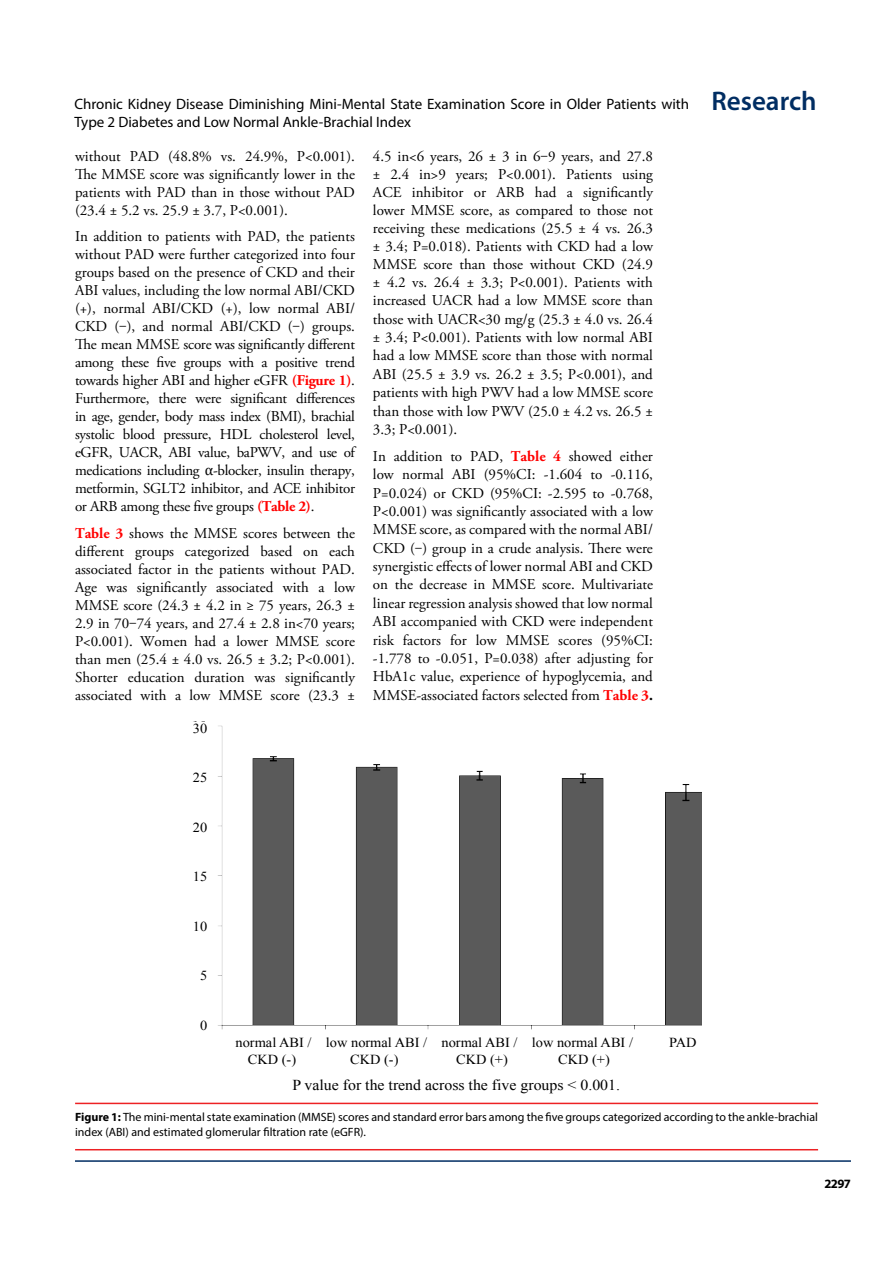
<style>
.page{position:relative;width:893px;height:1263px;background:#fff}
.page>*{position:absolute;margin:0;border:0;box-sizing:border-box;transform-origin:0 0}
.t1{font:15.15px "Times New Roman";color:#000;scale:1.05 1}
.t2{font:15px/18px "Adobe Garamond Pro";color:#000;text-align:justify}
.t3{font:15px/18px "Myriad Pro";color:#000}
.t4{font:13.8px "Times New Roman";color:#000;scale:1.05 1}
.t5{font:700 12.75px "Myriad Pro";color:#000}
.t6{font:12px/14.4px "Myriad Pro";color:#000}
.s1{font-weight:600;font-size:27px;color:#002d62}
.s2{font-weight:700;color:#f00}
.s3{font-family:"Cambria"}
.s4{font-weight:700}
</style>
<div class="page">
<hr style="left:75px;top:1160px;width:776px;height:2px;background:#002d62">
<hr style="left:75px;top:1103px;width:743px;height:1px;background:#ed2124">
<hr style="left:75px;top:1149px;width:743px;height:1px;background:#ed2124">
<img style="left:217px;top:725px;width:484px;height:305px">
<p class="t3" style="left:74px;top:94px;width:744px">Chronic Kidney Disease Diminishing Mini-Mental State Examination Score in Older Patients with <span class="s1">Research<br></span>Type 2 Diabetes and Low Normal Ankle-Brachial Index</p>
<p class="t2" style="left:75px;top:148px;width:281px">without PAD (48.8% vs. 24.9%, P&lt;0.001).<br>The MMSE score was significantly lower in the patients with PAD than in those without PAD (23.4 ± 5.2 vs. 25.9 ± 3.7, P&lt;0.001).</p>
<p class="t2" style="left:75px;top:228px;width:281px">In addition to patients with PAD, the patients without PAD were further categorized into four groups based on the presence of CKD and their ABI values, including the low normal ABI/CKD (+), normal ABI/CKD (+), low normal ABI/ CKD (‒), and normal ABI/CKD (‒) groups.<br>The mean MMSE score was significantly different among these five groups with a positive trend towards higher ABI and higher eGFR <span class="s2">(Figure 1)</span>.<br>Furthermore, there were significant differences in age, gender, body mass index (BMI), brachial systolic blood pressure, HDL cholesterol level, eGFR, UACR, ABI value, baPWV, and use of medications including <span class="s3">α</span>-blocker, insulin therapy, metformin, SGLT2 inhibitor, and ACE inhibitor or ARB among these five groups <span class="s2">(Table 2)</span>.</p>
<p class="t2" style="left:75px;top:525px;width:281px"><span class="s2">Table 3</span> shows the MMSE scores between the different groups categorized based on each associated factor in the patients without PAD.<br>Age was significantly associated with a low MMSE score (24.3 ± 4.2 in ≥ 75 years, 26.3 ± 2.9 in 70‒74 years, and 27.4 ± 2.8 in&lt;70 years; P&lt;0.001). Women had a lower MMSE score than men (25.4 ± 4.0 vs. 26.5 ± 3.2; P&lt;0.001).<br>Shorter education duration was significantly associated with a low MMSE score (23.3 ±</p>
<p class="t2" style="left:373px;top:148px;width:282px">4.5 in&lt;6 years, 26 ± 3 in 6‒9 years, and 27.8 ± 2.4 in&gt;9 years; P&lt;0.001). Patients using ACE inhibitor or ARB had a significantly lower MMSE score, as compared to those not receiving these medications (25.5 ± 4 vs. 26.3 ± 3.4; P=0.018). Patients with CKD had a low MMSE score than those without CKD (24.9 ± 4.2 vs. 26.4 ± 3.3; P&lt;0.001). Patients with increased UACR had a low MMSE score than those with UACR&lt;30 mg/g (25.3 ± 4.0 vs. 26.4 ± 3.4; P&lt;0.001). Patients with low normal ABI had a low MMSE score than those with normal ABI (25.5 ± 3.9 vs. 26.2 ± 3.5; P&lt;0.001), and patients with high PWV had a low MMSE score than those with low PWV (25.0 ± 4.2 vs. 26.5 ± 3.3; P&lt;0.001).</p>
<p class="t2" style="left:373px;top:447px;width:281px">In addition to PAD, <span class="s2">Table 4</span> showed either low normal ABI (95%CI: -1.604 to -0.116, P=0.024) or CKD (95%CI: -2.595 to -0.768, P&lt;0.001) was significantly associated with a low MMSE score, as compared with the normal ABI/ CKD (‒) group in a crude analysis. There were synergistic effects of lower normal ABI and CKD on the decrease in MMSE score. Multivariate linear regression analysis showed that low normal ABI accompanied with CKD were independent risk factors for low MMSE scores (95%CI: -1.778 to -0.051, P=0.038) after adjusting for HbA1c value, experience of hypoglycemia, and MMSE-associated factors selected from <span class="s2">Table 3</span><span class="s4">.</span></p>
<p class="t4" style="left:193px;top:719px;width:15px">30</p>
<p class="t4" style="left:193px;top:768px;width:15px">25</p>
<p class="t4" style="left:193px;top:818px;width:15px">20</p>
<p class="t4" style="left:193px;top:867px;width:15px">15</p>
<p class="t4" style="left:193px;top:917px;width:15px">10</p>
<p class="t4" style="left:200px;top:966px;width:8px">5</p>
<p class="t4" style="left:200px;top:1016px;width:8px">0</p>
<p class="t4" style="left:236px;top:1033px;width:380px">normal ABI / low normal ABI / normal ABI / low normal ABI /</p>
<p class="t4" style="left:669px;top:1033px;width:28px">PAD</p>
<p class="t4" style="left:248px;top:1050px;width:48px">CKD (-)</p>
<p class="t4" style="left:350px;top:1050px;width:48px">CKD (-)</p>
<p class="t4" style="left:456px;top:1050px;width:51px">CKD (+)</p>
<p class="t4" style="left:558px;top:1050px;width:51px">CKD (+)</p>
<p class="t1" style="left:292px;top:1075px;width:313px">P value for the trend across the five groups &lt; 0.001.</p>
<p class="t6" style="left:75px;top:1110px;width:744px"><span class="s4">Figure 1:</span> The mini-mental state examination (MMSE) scores and standard error bars among the five groups categorized according to the ankle-brachial index (ABI) and estimated glomerular filtration rate (eGFR).</p>
<p class="t5" style="left:824px;top:1176px;width:28px">2297</p>
</div>
